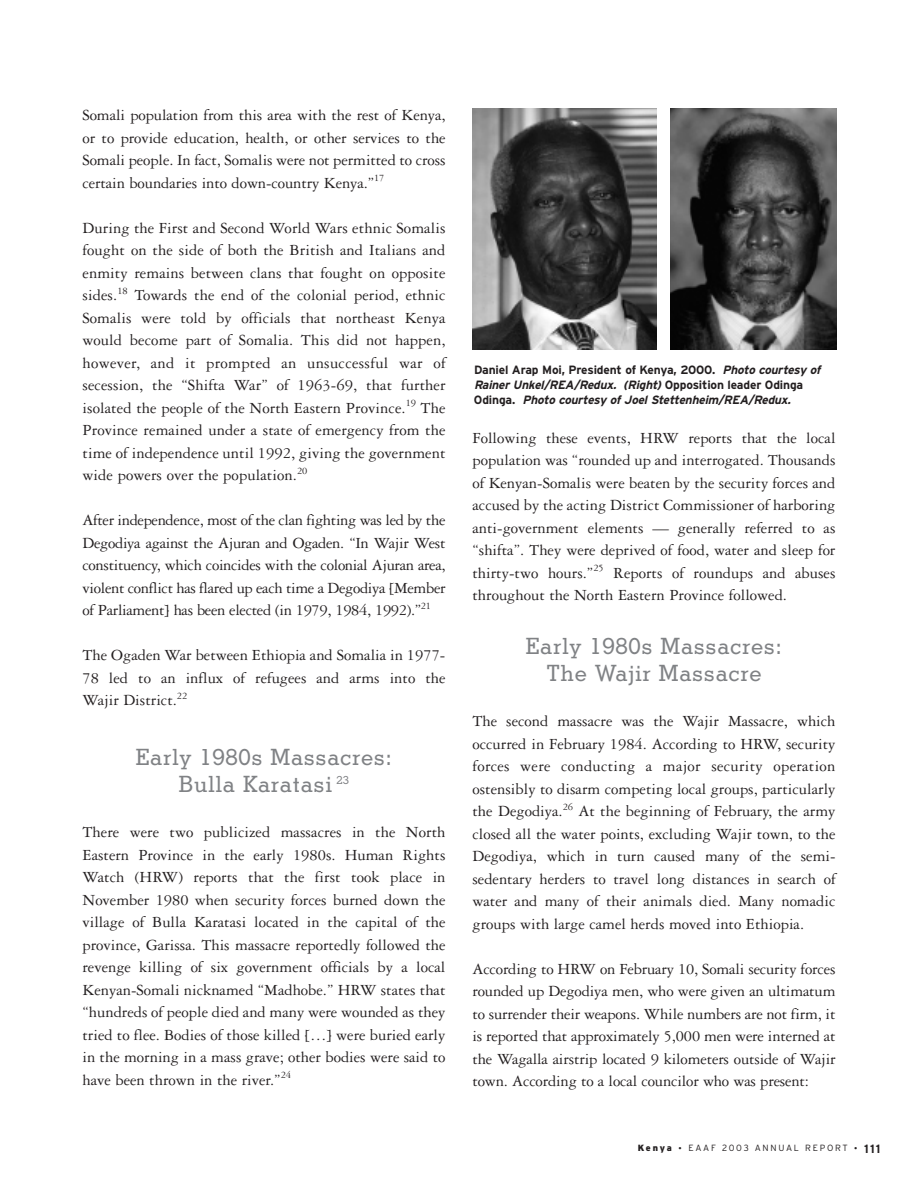
<style>
.page{position:relative;width:918px;height:1188px;background:#fff}
.page>*{position:absolute;margin:0;border:0;box-sizing:border-box;transform-origin:0 0}
.t1{font:500 22.5px/27px "Stymie BT";letter-spacing:.03em;color:#808285;text-align:center}
.t2{font:16.5px/22.5px "Garamond Three";color:#231f20;text-align:justify}
.t3{font:italic 700 12px/15px "Geo Int";letter-spacing:-.02em;color:#231f20}
.t4{font:300 9px "Geo Int";letter-spacing:.19em;color:#231f20}
.s1{font-style:normal}
.s2{font-weight:900}
.s3{font-size:10.5px}
.s4{font-weight:700;font-size:12px}
</style>
<div class="page">
<img style="left:472px;top:108px;width:185px;height:242px">
<img style="left:670px;top:108px;width:167px;height:242px">
<p class="t2" style="left:82px;top:106px;width:365px">Somali population from this area with the rest of Kenya, or to provide education, health, or other services to the Somali people. In fact, Somalis were not permitted to cross certain boundaries into down-country Kenya.”<sup>17</sup></p>
<p class="t2" style="left:82px;top:218px;width:365px">During the First and Second World Wars ethnic Somalis fought on the side of both the British and Italians and enmity remains between clans that fought on opposite sides.<sup>18</sup> Towards the end of the colonial period, ethnic Somalis were told by officials that northeast Kenya would become part of Somalia. This did not happen, however, and it prompted an unsuccessful war of secession, the “Shifta War” of 1963-69, that further isolated the people of the North Eastern Province.<sup>19</sup> The Province remained under a state of emergency from the time of independence until 1992, giving the government wide powers over the population.<sup>20</sup></p>
<p class="t2" style="left:82px;top:511px;width:365px">After independence, most of the clan fighting was led by the Degodiya against the Ajuran and Ogaden. “In Wajir West constituency, which coincides with the colonial Ajuran area, violent conflict has flared up each time a Degodiya [Member of Parliament] has been elected (in 1979, 1984, 1992).”<sup>21</sup></p>
<p class="t2" style="left:82px;top:646px;width:365px">The Ogaden War between Ethiopia and Somalia in 1977- 78 led to an influx of refugees and arms into the Wajir District.<sup>22</sup></p>
<h1 class="t1" style="left:136px;top:746px;width:258px">Early 1980s Massacres:<br>Bulla Karatasi <sup>23</sup></h1>
<p class="t2" style="left:82px;top:823px;width:365px">There were two publicized massacres in the North Eastern Province in the early 1980s. Human Rights Watch (HRW) reports that the first took place in November 1980 when security forces burned down the village of Bulla Karatasi located in the capital of the province, Garissa. This massacre reportedly followed the revenge killing of six government officials by a local Kenyan-Somali nicknamed “Madhobe.” HRW states that “hundreds of people died and many were wounded as they tried to flee. Bodies of those killed […] were buried early in the morning in a mass grave; other bodies were said to have been thrown in the river.”<sup>24</sup></p>
<p class="t3" style="left:474px;top:362px;width:348px"><span class="s1">Daniel Arap Moi, President of Kenya, 2000.</span> Photo courtesy of<br>Rainer Unkel/REA/Redux. (Right) <span class="s1">Opposition leader Odinga<br>Odinga.</span> Photo courtesy of Joel Stettenheim/REA/Redux.</p>
<p class="t2" style="left:472px;top:428px;width:365px">Following these events, HRW reports that the local population was “rounded up and interrogated. Thousands of Kenyan-Somalis were beaten by the security forces and accused by the acting District Commissioner of harboring anti-government elements — generally referred to as “shifta”. They were deprived of food, water and sleep for thirty-two hours.”<sup>25</sup> Reports of roundups and abuses throughout the North Eastern Province followed.</p>
<h1 class="t1" style="left:526px;top:635px;width:258px">Early 1980s Massacres:<br>The Wajir Massacre</h1>
<p class="t2" style="left:472px;top:712px;width:365px">The second massacre was the Wajir Massacre, which occurred in February 1984. According to HRW, security forces were conducting a major security operation ostensibly to disarm competing local groups, particularly the Degodiya.<sup>26</sup> At the beginning of February, the army closed all the water points, excluding Wajir town, to the Degodiya, which in turn caused many of the semi&shy;sedentary herders to travel long distances in search of water and many of their animals died. Many nomadic groups with large camel herds moved into Ethiopia.</p>
<p class="t2" style="left:472px;top:959px;width:365px">According to HRW on February 10, Somali security forces rounded up Degodiya men, who were given an ultimatum to surrender their weapons. While numbers are not firm, it is reported that approximately 5,000 men were interned at the Wagalla airstrip located 9 kilometers outside of Wajir town. According to a local councilor who was present:</p>
<p class="t4" style="left:638px;top:1143px;width:244px"><span class="s2">Kenya</span> <span class="s3">•</span> EAAF 2003 ANNUAL REPORT <span class="s3">•</span> <span class="s4">111</span></p>
</div>
